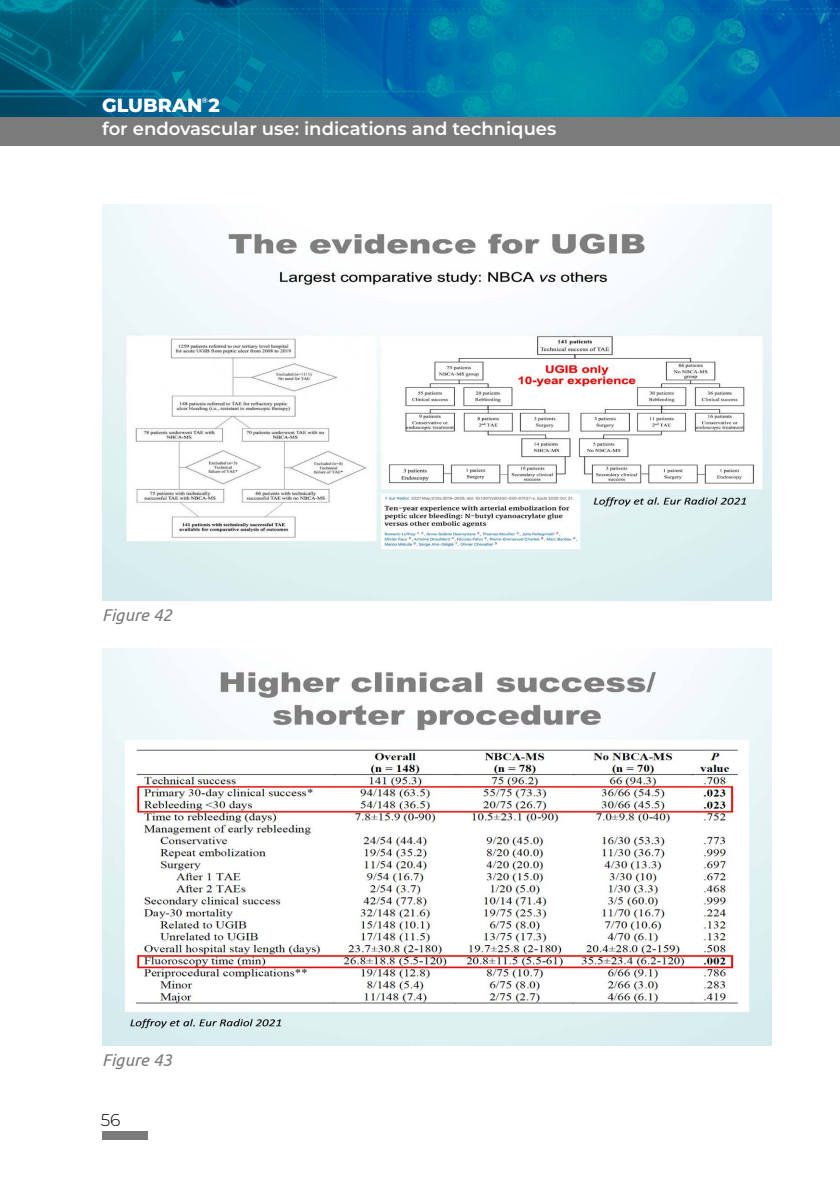
<style>
.page{position:relative;width:840px;height:1191px;background:#fff}
.page>*{position:absolute;margin:0;border:0;box-sizing:border-box;transform-origin:0 0}
.t1{font:800 19px "Montserrat";color:#fff}
.t2{font:600 18px "Montserrat";color:#fff}
.t3{font:italic 17px "Ubuntu";color:#7c7b7b}
.t4{font:300 17px "Montserrat";color:#000}
.t5{font:600 7.6px "Montserrat";color:#fff}
</style>
<div class="page">
<div style="left:0;top:117px;width:839px;height:28px;background:#7c7b7b"></div>
<svg style="left:0;top:0;width:839px;height:117px"></svg>
<div style="left:102px;top:1131px;width:45px;height:9px;background:#7c7b7b"></div>
<img style="left:102px;top:648px;width:669px;height:397px">
<img style="left:102px;top:204px;width:669px;height:396px">
<p class="t5" style="left:202px;top:95px;width:8px">®</p>
<p class="t2" style="left:102px;top:116px;width:455px">for endovascular use: indications and techniques</p>
<p class="t1" style="left:102px;top:91px;width:119px">GLUBRAN 2</p>
<p class="t3" style="left:102px;top:604px;width:71px">Figure 42</p>
<p class="t3" style="left:102px;top:1050px;width:71px">Figure 43</p>
<p class="t4" style="left:101px;top:1108px;width:21px">56</p>
</div>
